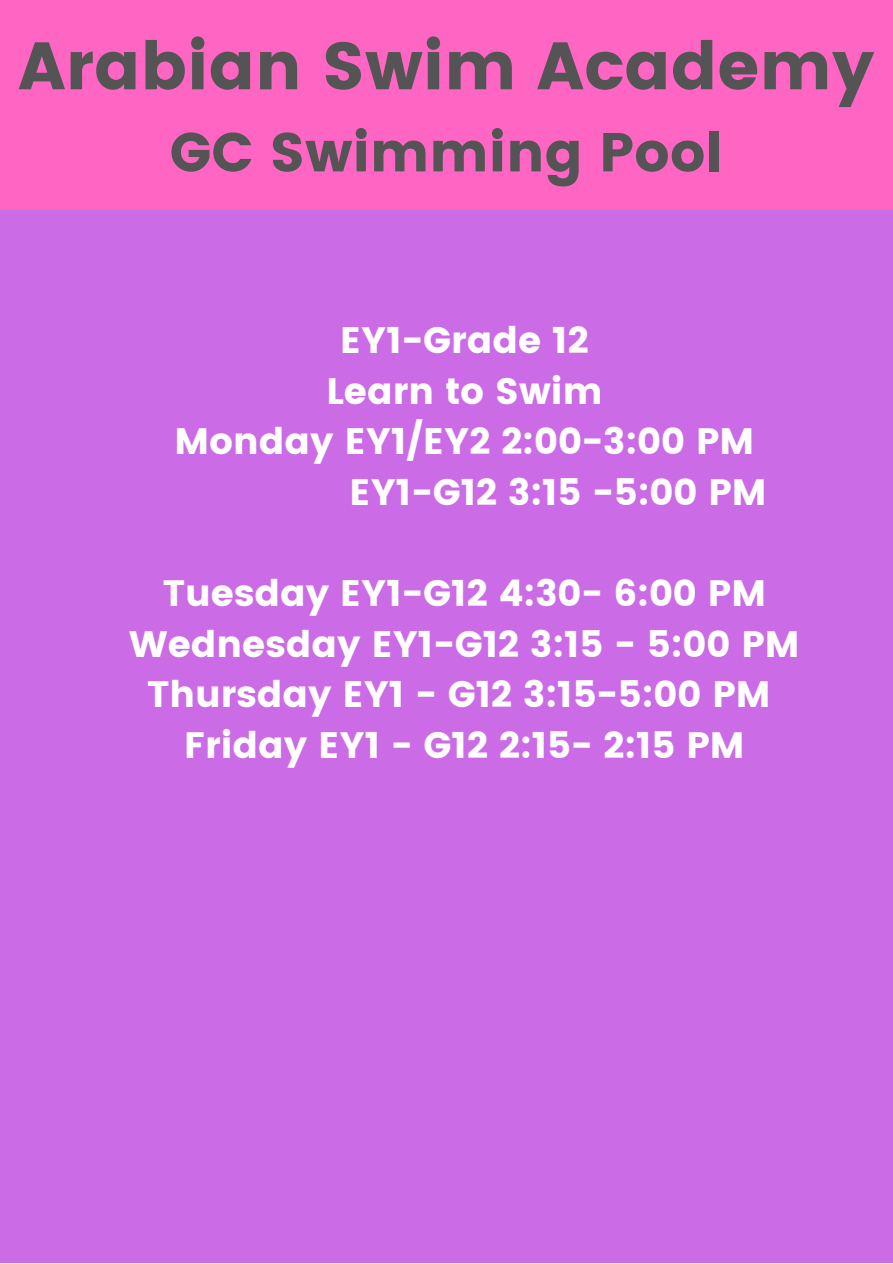
<style>
.page{position:relative;width:893px;height:1264px;background:#fff}
.page>*{position:absolute;margin:0;border:0;box-sizing:border-box;transform-origin:0 0}
.t1{font:66.75px "Poppins";color:#545454}
.t2{font:54.75px "Poppins";color:#545454}
.t3{font:36.75px "Poppins";color:#fff}
</style>
<div class="page">
<div style="left:0;top:0;width:892px;height:1262px;background:#cb6ce6"></div>
<div style="left:0;top:0;width:892px;height:209px;background:#ff66c4"></div>
<p class="t1" style="left:18px;top:27px;width:857px">Arabian Swim Academy</p>
<p class="t2" style="left:169px;top:120px;width:555px">GC Swimming Pool</p>
<p class="t3" style="left:340px;top:319px;width:250px">EY1-Grade 12</p>
<p class="t3" style="left:326px;top:369px;width:277px">Learn to Swim</p>
<p class="t3" style="left:174px;top:420px;width:581px">Monday EY1/EY2 2:00-3:00 PM</p>
<p class="t3" style="left:349px;top:471px;width:418px">EY1-G12 3:15 -5:00 PM</p>
<p class="t3" style="left:163px;top:572px;width:604px">Tuesday EY1-G12 4:30- 6:00 PM</p>
<p class="t3" style="left:129px;top:622px;width:671px">Wednesday EY1-G12 3:15 - 5:00 PM</p>
<p class="t3" style="left:147px;top:673px;width:625px">Thursday EY1 - G12 3:15-5:00 PM</p>
<p class="t3" style="left:184px;top:723px;width:562px">Friday EY1 - G12 2:15- 2:15 PM</p>
</div>
